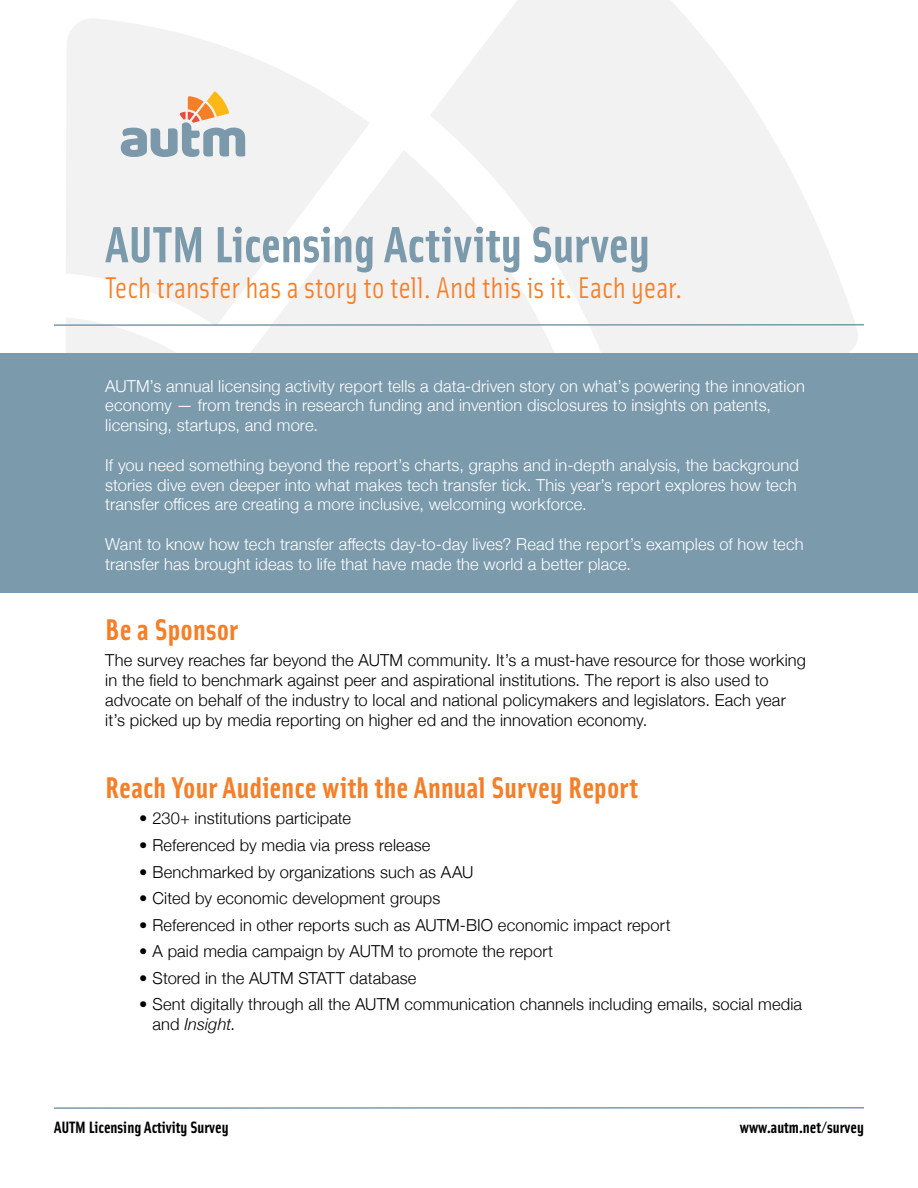
<style>
.page{position:relative;width:918px;height:1188px;background:#fff}
.page>*{position:absolute;margin:0;border:0;box-sizing:border-box;transform-origin:0 0}
.t1{font:700 51px "Solex OT";color:#7b9aac}
.BODY_COPY{font:700 30px "Solex OT";letter-spacing:.005em;color:#f57f28}
.t2{font:30px "Solex OT";color:#f57f28}
.BODY_COPY-2{font:300 16.5px/19.8px "Helvetica Neue";letter-spacing:.01em;color:#000}
.BODY_COPY-3{font:300 16.5px/19.8px "Helvetica Neue";letter-spacing:.01em;color:#fff}
.t3{font:700 16.5px "Solex OT";color:#000}
.s1{font-style:italic}
</style>
<div class="page">
<svg style="left:66px;top:19px;width:303px;height:298px;fill:#f2f2f3"></svg>
<svg style="left:250px;top:150px;width:180px;height:203px;fill:#f2f2f3"></svg>
<svg style="left:430px;top:0;width:428px;height:353px;fill:#f2f2f3"></svg>
<svg style="left:66px;top:317px;width:229px;height:36px"></svg>
<div style="left:0;top:353px;width:918px;height:240px;background:#7b9aac"></div>
<svg style="left:121px;top:92px;width:124px;height:65px"></svg>
<hr style="left:54px;top:1107px;width:810px;height:2px;background:#7b9aac">
<hr style="left:54px;top:324px;width:810px;height:2px;background:#7b9aac">
<p class="t1" style="left:106px;top:211px;width:546px">AUTM Licensing Activity Survey</p>
<p class="t2" style="left:106px;top:269px;width:578px">Tech transfer has a story to tell. And this is it. Each year.</p>
<p class="BODY_COPY-3" style="left:105px;top:375px;width:701px">AUTM’s annual licensing activity report tells a data-driven story on what’s powering the innovation economy — from trends in research funding and invention disclosures to insights on patents, licensing, startups, and more.</p>
<p class="BODY_COPY-3" style="left:105px;top:454px;width:695px">If you need something beyond the report’s charts, graphs and in-depth analysis, the background stories dive even deeper into what makes tech transfer tick. This year’s report explores how tech transfer offices are creating a more inclusive, welcoming workforce.</p>
<p class="BODY_COPY-3" style="left:105px;top:533px;width:700px">Want to know how tech transfer affects day-to-day lives? Read the report’s examples of how tech transfer has brought ideas to life that have made the world a better place.</p>
<p class="BODY_COPY" style="left:105px;top:610px;width:134px">Be a Sponsor</p>
<p class="BODY_COPY-2" style="left:105px;top:649px;width:702px">The survey reaches far beyond the AUTM community. It’s a must-have resource for those working in the field to benchmark against peer and aspirational institutions. The report is also used to advocate on behalf of the industry to local and national policymakers and legislators. Each year it’s picked up by media reporting on higher ed and the innovation economy.</p>
<p class="BODY_COPY" style="left:105px;top:768px;width:534px">Reach Your Audience with the Annual Survey Report</p>
<p class="BODY_COPY-2" style="left:139px;top:807px;width:214px">• 230+ institutions participate</p>
<p class="BODY_COPY-2" style="left:139px;top:834px;width:293px">• Referenced by media via press release</p>
<p class="BODY_COPY-2" style="left:139px;top:861px;width:336px">• Benchmarked by organizations such as AAU</p>
<p class="BODY_COPY-2" style="left:139px;top:887px;width:303px">• Cited by economic development groups</p>
<p class="BODY_COPY-2" style="left:139px;top:914px;width:533px">• Referenced in other reports such as AUTM-BIO economic impact report</p>
<p class="BODY_COPY-2" style="left:139px;top:940px;width:416px">• A paid media campaign by AUTM to promote the report</p>
<p class="BODY_COPY-2" style="left:139px;top:967px;width:279px">• Stored in the AUTM STATT database</p>
<p class="BODY_COPY-2" style="left:153px;top:993px;width:651px;text-indent:-14px">• Sent digitally through all the AUTM communication channels including emails, social media and <span class="s1">Insight</span>.</p>
<p class="t3" style="left:54px;top:1117px;width:176px">AUTM Licensing Activity Survey</p>
<p class="t3" style="left:740px;top:1117px;width:126px">www.autm.net/survey</p>
</div>
